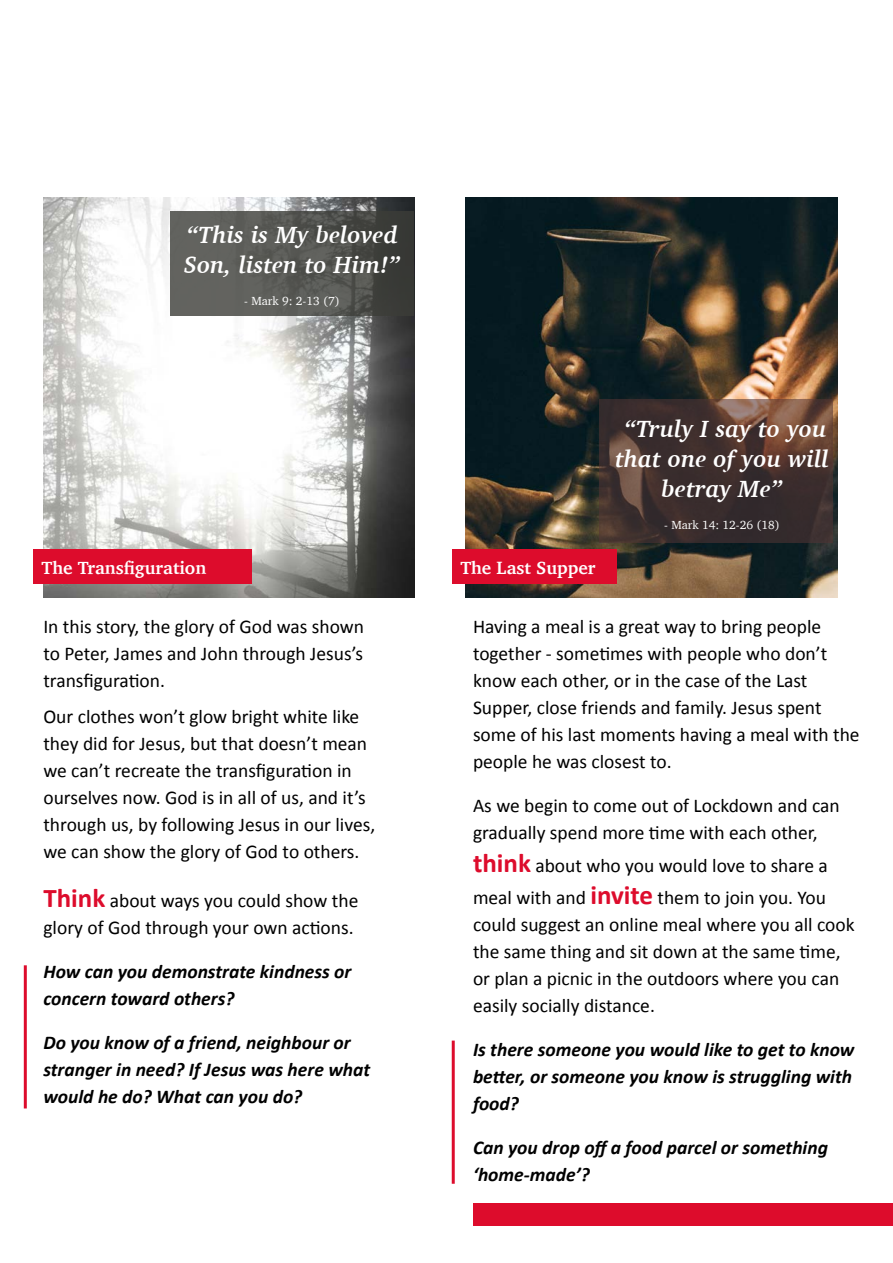
<style>
.page{position:relative;width:893px;height:1263px;background:#fff}
.page>*{position:absolute;margin:0;border:0;box-sizing:border-box;transform-origin:0 0}
.t1{font:italic 700 24px/30px "Charter";color:#fff}
.t2{font:19.5px/27px "Calibri";color:#000}
.t3{font:italic 700 19.5px/27px "Calibri";color:#000}
.t4{font:700 18px "Charter";color:#fff}
.t5{font:12px "Charter";color:#fff}
.s1{font-weight:700;font-size:27px;color:#dd0c2c}
</style>
<div class="page">
<img style="left:44px;top:198px;width:371px;height:399px">
<svg style="left:170px;top:211px;width:244px;height:104px;fill:#5b5c58"></svg>
<hr style="left:452px;top:1040px;width:3px;height:144px;background:#dd0c2c">
<img style="left:466px;top:198px;width:371px;height:399px">
<div style="left:33px;top:550px;width:219px;height:34px;background:#dd0c2c"></div>
<div style="left:452px;top:550px;width:165px;height:34px;background:#dd0c2c"></div>
<svg style="left:599px;top:399px;width:234px;height:143px;fill:#3d2e2d"></svg>
<hr style="left:24px;top:965px;width:3px;height:143px;background:#dd0c2c">
<div style="left:473px;top:1203px;width:420px;height:23px;background:#dd0c2c"></div>
<p class="t1" style="left:184px;top:220px;width:218px">“This is My beloved<br>Son, listen to Him!”</p>
<p class="t5" style="left:244px;top:291px;width:97px">- Mark 9: 2-13 (7)</p>
<p class="t4" style="left:42px;top:552px;width:166px">The Transfiguration</p>
<p class="t2" style="left:43px;top:613px;width:322px;text-align:justify">In this story, the glory of God was shown to Peter, James and John through Jesus’s transfiguration.</p>
<p class="t2" style="left:43px;top:702px;width:333px">Our clothes won’t glow bright white like they did for Jesus, but that doesn’t mean we can’t recreate the transfiguration in ourselves now. God is in all of us, and it’s through us, by following Jesus in our lives, we can show the glory of God to others.</p>
<p class="t2" style="left:43px;top:887px;width:316px"><span class="s1">Think</span> about ways you could show the glory of God through your own actions.</p>
<p class="t3" style="left:43px;top:958px;width:309px">How can you demonstrate kindness or concern toward others?</p>
<p class="t3" style="left:43px;top:1029px;width:328px">Do you know of a friend, neighbour or stranger in need? If Jesus was here what would he do? What can you do?</p>
<p class="t4" style="left:460px;top:552px;width:137px">The Last Supper</p>
<p class="t1" style="left:615px;top:413px;width:215px;text-align:center">“Truly I say to you that one of you will betray Me”</p>
<p class="t5" style="left:664px;top:514px;width:117px">- Mark 14: 12-26 (18)</p>
<p class="t2" style="left:473px;top:613px;width:388px">Having a meal is a great way to bring people together - sometimes with people who don’t know each other, or in the case of the Last Supper, close friends and family. Jesus spent some of his last moments having a meal with the people he was closest to.</p>
<p class="t2" style="left:473px;top:792px;width:368px">As we begin to come out of Lockdown and can gradually spend more time with each other,</p>
<p class="t2" style="left:473px;top:848px;width:356px;line-height:32.4px"><span class="s1">think</span> about who you would love to share a meal with and <span class="s1">invite</span> them to join you. You</p>
<p class="t2" style="left:473px;top:911px;width:383px">could suggest an online meal where you all cook the same thing and sit down at the same time, or plan a picnic in the outdoors where you can easily socially distance.</p>
<p class="t3" style="left:473px;top:1035px;width:383px;text-align:justify">Is there someone you would like to get to know better, or someone you know is struggling with food?</p>
<p class="t3" style="left:473px;top:1134px;width:356px">Can you drop off a food parcel or something ‘home-made’?</p>
</div>
